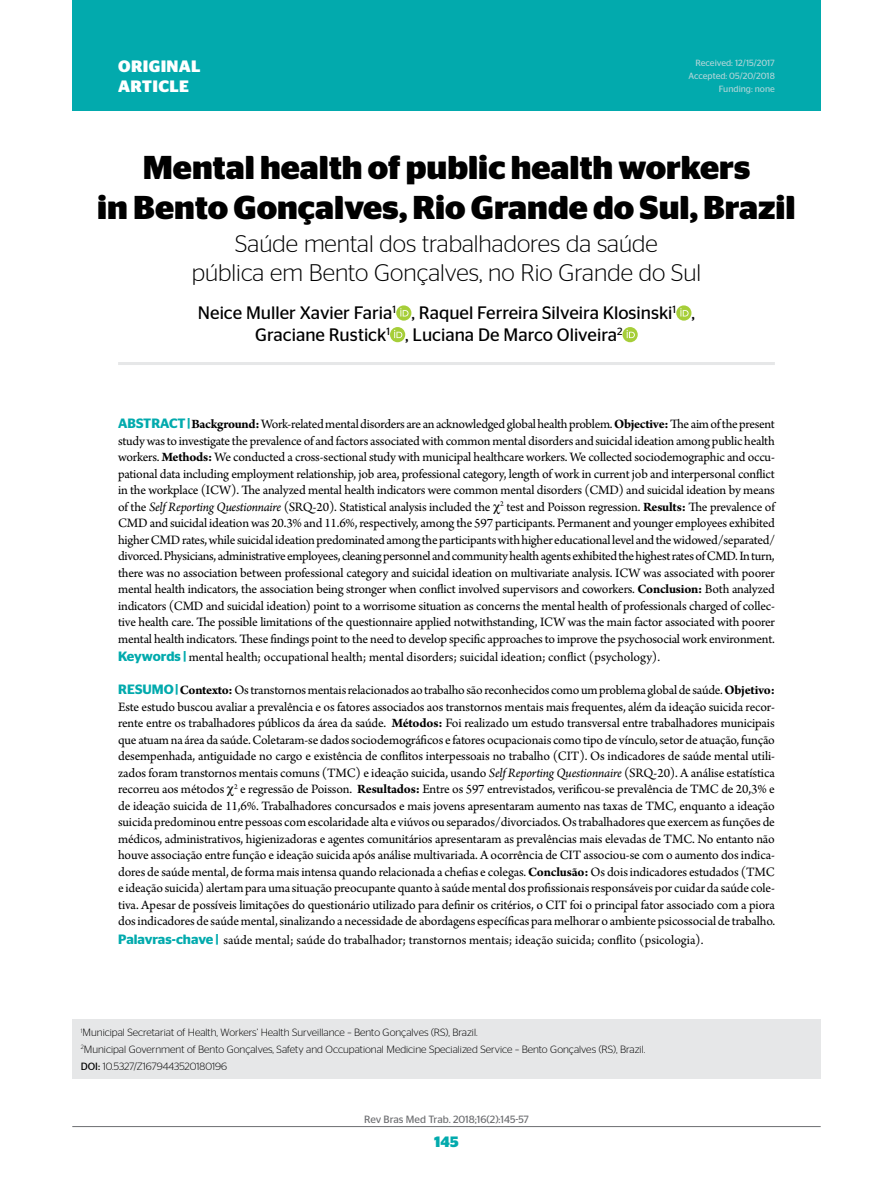
<style>
.page{position:relative;width:893px;height:1191px;background:#fff}
.page>*{position:absolute;margin:0;border:0;box-sizing:border-box;transform-origin:0 0}
.t1{font:700 33px/39.6px "Stag Sans";color:#000;text-align:center}
.t2{font:300 24px/28.8px "Stag Sans";color:#000;text-align:center}
.t3{font:18px/21.6px "Stag Sans";color:#000}
.t4{font:700 16.5px/19.8px "Stag Sans";letter-spacing:.02em;color:#fff}
.t5{font:700 15px "Stag Sans";color:#02aaad}
.t6{font:13.5px/16.5px "Arno Pro";letter-spacing:-.005em;color:#000;text-align:justify}
.t7{font:300 10.5px/16.8px "Stag Sans";color:#000}
.t8{font:10.5px "Stag Sans";color:#6d6e71}
.t9{font:9px/12.9px "Stag Sans";color:#afd5d8;text-align:right}
.s1{font-family:"Stag Sans";font-weight:600;color:#02aaad}
.s2{font-weight:700}
.s3{font-style:italic}
.s4{font-weight:400}
</style>
<div class="page">
<hr style="left:72px;top:1126px;width:749px;height:1px;background:#6d6e71">
<div style="left:72px;top:0;width:749px;height:111px;background:#02aaad"></div>
<div style="left:72px;top:1019px;width:749px;height:59px;background:#e6e7e8"></div>
<hr style="left:118px;top:362px;width:657px;height:3px;background:#e6e7e8">
<svg style="left:396px;top:305px;width:15px;height:16px"></svg>
<svg style="left:400px;top:308px;width:8px;height:8px"></svg>
<svg style="left:676px;top:305px;width:15px;height:16px"></svg>
<svg style="left:680px;top:308px;width:9px;height:8px"></svg>
<svg style="left:390px;top:327px;width:15px;height:15px"></svg>
<svg style="left:394px;top:330px;width:8px;height:8px"></svg>
<svg style="left:622px;top:327px;width:16px;height:15px"></svg>
<svg style="left:627px;top:330px;width:8px;height:8px"></svg>
<p class="t4" style="left:118px;top:56px;width:84px">ORIGINAL<br>ARTICLE</p>
<p class="t9" style="left:688px;top:56px;width:88px">Received: 12/15/2017<br>Accepted: 05/20/2018<br>Funding: none</p>
<h1 class="t1" style="left:97px;top:148px;width:700px">Mental health of public health workers<br>in Bento Gonçalves, Rio Grande do Sul, Brazil</h1>
<h2 class="t2" style="left:192px;top:229px;width:511px">Saúde mental dos trabalhadores da saúde<br>pública em Bento Gonçalves, no Rio Grande do Sul</h2>
<h3 class="t3" style="left:255px;top:302px;width:441px;text-indent:-57px">Neice Muller Xavier Faria<sup>1</sup> , Raquel Ferreira Silveira Klosinski<sup>1</sup> ,<br>Graciane Rustick<sup>1</sup> , Luciana De Marco Oliveira<sup>2</sup></h3>
<p class="t6" style="left:118px;top:416px;width:659px"><span class="s1">ABSTRACT |</span><span class="s2">Background:</span> Work-related mental disorders are an acknowledged global health problem. <span class="s2">Objective:</span> The aim of the present study was to investigate the prevalence of and factors associated with common mental disorders and suicidal ideation among public health workers. <span class="s2">Methods:</span> We conducted a cross-sectional study with municipal healthcare workers. We collected sociodemographic and occu&shy;pational data including employment relationship, job area, professional category, length of work in current job and interpersonal conflict in the workplace (ICW). The analyzed mental health indicators were common mental disorders (CMD) and suicidal ideation by means of the <span class="s3">Self Reporting Questionnaire</span> (SRQ-20). Statistical analysis included the <sup>2</sup> test and Poisson regression. <span class="s2">Results:</span> The prevalence of CMD and suicidal ideation was 20.3% and 11.6%, respectively, among the 597 participants. Permanent and younger employees exhibited higher CMD rates, while suicidal ideation predominated among the participants with higher educational level and the widowed/separated/ divorced. Physicians, administrative employees, cleaning personnel and community health agents exhibited the highest rates of CMD. In turn, there was no association between professional category and suicidal ideation on multivariate analysis. ICW was associated with poorer mental health indicators, the association being stronger when conflict involved supervisors and coworkers. <span class="s2">Conclusion:</span> Both analyzed indicators (CMD and suicidal ideation) point to a worrisome situation as concerns the mental health of professionals charged of collec&shy;tive health care. The possible limitations of the questionnaire applied notwithstanding, ICW was the main factor associated with poorer mental health indicators. These findings point to the need to develop specific approaches to improve the psychosocial work environment.</p>
<p class="t6" style="left:118px;top:650px;width:543px"><span class="s1">Keywords |</span> mental health; occupational health; mental disorders; suicidal ideation; conflict (psychology).</p>
<p class="t6" style="left:118px;top:682px;width:659px"><span class="s1">RESUMO |</span><span class="s2">Contexto:</span> Os transtornos mentais relacionados ao trabalho são reconhecidos como um problema global de saúde. <span class="s2">Objetivo:<br></span>Este estudo buscou avaliar a prevalência e os fatores associados aos transtornos mentais mais frequentes, além da ideação suicida recor&shy;rente entre os trabalhadores públicos da área da saúde. <span class="s2">Métodos:</span> Foi realizado um estudo transversal entre trabalhadores municipais que atuam na área da saúde. Coletaram-se dados sociodemográficos e fatores ocupacionais como tipo de vínculo, setor de atuação, função desempenhada, antiguidade no cargo e existência de conflitos interpessoais no trabalho (CIT). Os indicadores de saúde mental utili&shy;zados foram transtornos mentais comuns (TMC) e ideação suicida, usando <span class="s3">Self Reporting Questionnaire</span> (SRQ-20). A análise estatística recorreu aos métodos <sup>2</sup> e regressão de Poisson. <span class="s2">Resultados:</span> Entre os 597 entrevistados, verificou-se prevalência de TMC de 20,3% e de ideação suicida de 11,6%. Trabalhadores concursados e mais jovens apresentaram aumento nas taxas de TMC, enquanto a ideação suicida predominou entre pessoas com escolaridade alta e viúvos ou separados/divorciados. Os trabalhadores que exercem as funções de médicos, administrativos, higienizadoras e agentes comunitários apresentaram as prevalências mais elevadas de TMC. No entanto não houve associação entre função e ideação suicida após análise multivariada. A ocorrência de CIT associou-se com o aumento dos indica&shy;dores de saúde mental, de forma mais intensa quando relacionada a chefias e colegas. <span class="s2">Conclusão:</span> Os dois indicadores estudados (TMC e ideação suicida) alertam para uma situação preocupante quanto à saúde mental dos profissionais responsáveis por cuidar da saúde cole&shy;tiva. Apesar de possíveis limitações do questionário utilizado para definir os critérios, o CIT foi o principal fator associado com a piora dos indicadores de saúde mental, sinalizando a necessidade de abordagens específicas para melhorar o ambiente psicossocial de trabalho.</p>
<p class="t6" style="left:118px;top:932px;width:587px"><span class="s1">Palavras-chave |</span> saúde mental; saúde do trabalhador; transtornos mentais; ideação suicida; conflito (psicologia).</p>
<p class="t7" style="left:81px;top:1023px;width:566px"><sup>1</sup>Municipal Secretariat of Health, Workers’ Health Surveillance – Bento Gonçalves (RS), Brazil.<br><sup>2</sup>Municipal Government of Bento Gonçalves, Safety and Occupational Medicine Specialized Service – Bento Gonçalves (RS), Brazil.<br><span class="s4">DOI:</span> 10.5327/Z1679443520180196</p>
<p class="t8" style="left:364px;top:1113px;width:166px">Rev Bras Med Trab. 2018;16(2):145-57</p>
<p class="t5" style="left:434px;top:1132px;width:26px">145</p>
</div>
